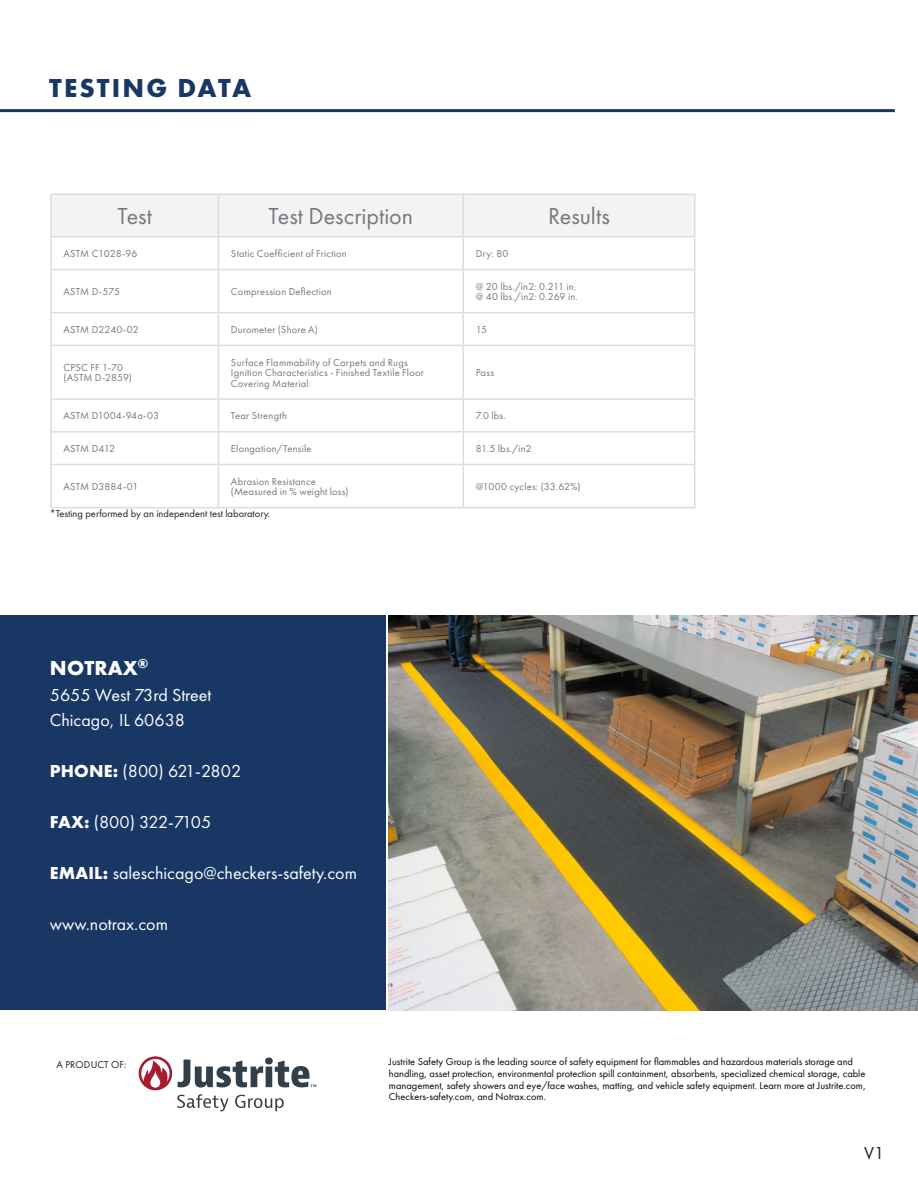
<style>
.page{position:relative;width:918px;height:1188px;background:#fff}
.page>*{position:absolute;margin:0;border:0;box-sizing:border-box;transform-origin:0 0}
.t1{font:700 27px "Futura New";letter-spacing:.08em;color:#193764}
.t2{font:24px "Futura New";color:#76787b}
.t3{font:700 21px "Futura New";letter-spacing:.01em;color:#fff}
.t4{font:18px "Futura New";color:#fff}
.t5{font:18px "Futura New";letter-spacing:-.04em;color:#fff}
.t6{font:18px "Futura New";color:#231f20}
.t7{font:10.5px/10.5px "Futura New";letter-spacing:.02em;color:#76787b}
.t8{font:10.5px "Futura New";color:#231f20}
.t9{font:10.5px "Futura New";color:#76787b}
.t10{font:10.5px "Futura New";letter-spacing:-.01em;color:#76787b}
.t11{font:10.35px/11.9px "Futura New";color:#050605}
.t12{font:10.35px "Futura New";letter-spacing:.01em;color:#231f20}
.s1{font-weight:700}
</style>
<div class="page">
<img style="left:388px;top:616px;width:530px;height:394px">
<div style="left:0;top:616px;width:386px;height:394px;background:#193764"></div>
<svg style="left:138px;top:1056px;width:178px;height:55px"></svg>
<div style="left:51px;top:194px;width:167px;height:43px;background:#f3f3f5"></div>
<div style="left:218px;top:194px;width:245px;height:43px;background:#f3f3f5"></div>
<div style="left:463px;top:194px;width:232px;height:43px;background:#f3f3f5"></div>
<hr style="left:50px;top:194px;width:168px;height:1px;background:#dbddde">
<hr style="left:50px;top:195px;width:2px;height:41px;background:#dbddde">
<hr style="left:463px;top:194px;width:233px;height:1px;background:#dbddde">
<hr style="left:694px;top:195px;width:2px;height:41px;background:#dbddde">
<hr style="left:50px;top:236px;width:168px;height:2px;background:#dbddde">
<hr style="left:50px;top:238px;width:2px;height:31px;background:#dbddde">
<hr style="left:218px;top:236px;width:245px;height:2px;background:#dbddde">
<hr style="left:218px;top:238px;width:1px;height:31px;background:#dbddde">
<hr style="left:463px;top:236px;width:233px;height:2px;background:#dbddde">
<hr style="left:463px;top:238px;width:1px;height:31px;background:#dbddde">
<hr style="left:694px;top:238px;width:2px;height:31px;background:#dbddde">
<hr style="left:50px;top:269px;width:168px;height:1px;background:#dbddde">
<hr style="left:50px;top:270px;width:2px;height:42px;background:#dbddde">
<hr style="left:218px;top:269px;width:245px;height:1px;background:#dbddde">
<hr style="left:218px;top:270px;width:1px;height:42px;background:#dbddde">
<hr style="left:463px;top:269px;width:233px;height:1px;background:#dbddde">
<hr style="left:463px;top:270px;width:1px;height:42px;background:#dbddde">
<hr style="left:694px;top:270px;width:2px;height:42px;background:#dbddde">
<hr style="left:50px;top:312px;width:168px;height:1px;background:#dbddde">
<hr style="left:50px;top:313px;width:2px;height:32px;background:#dbddde">
<hr style="left:218px;top:312px;width:245px;height:1px;background:#dbddde">
<hr style="left:218px;top:313px;width:1px;height:32px;background:#dbddde">
<hr style="left:463px;top:312px;width:233px;height:1px;background:#dbddde">
<hr style="left:463px;top:313px;width:1px;height:32px;background:#dbddde">
<hr style="left:694px;top:313px;width:2px;height:32px;background:#dbddde">
<hr style="left:50px;top:345px;width:168px;height:1px;background:#dbddde">
<hr style="left:50px;top:346px;width:2px;height:52px;background:#dbddde">
<hr style="left:218px;top:345px;width:245px;height:1px;background:#dbddde">
<hr style="left:218px;top:346px;width:1px;height:52px;background:#dbddde">
<hr style="left:463px;top:345px;width:233px;height:1px;background:#dbddde">
<hr style="left:463px;top:346px;width:1px;height:52px;background:#dbddde">
<hr style="left:694px;top:346px;width:2px;height:52px;background:#dbddde">
<hr style="left:50px;top:398px;width:168px;height:2px;background:#dbddde">
<hr style="left:50px;top:400px;width:2px;height:31px;background:#dbddde">
<hr style="left:218px;top:398px;width:245px;height:2px;background:#dbddde">
<hr style="left:218px;top:400px;width:1px;height:31px;background:#dbddde">
<hr style="left:463px;top:398px;width:233px;height:2px;background:#dbddde">
<hr style="left:463px;top:400px;width:1px;height:31px;background:#dbddde">
<hr style="left:694px;top:400px;width:2px;height:31px;background:#dbddde">
<hr style="left:50px;top:431px;width:168px;height:2px;background:#dbddde">
<hr style="left:50px;top:433px;width:2px;height:31px;background:#dbddde">
<hr style="left:218px;top:431px;width:245px;height:2px;background:#dbddde">
<hr style="left:218px;top:433px;width:1px;height:31px;background:#dbddde">
<hr style="left:463px;top:431px;width:233px;height:2px;background:#dbddde">
<hr style="left:463px;top:433px;width:1px;height:31px;background:#dbddde">
<hr style="left:694px;top:433px;width:2px;height:31px;background:#dbddde">
<hr style="left:50px;top:464px;width:168px;height:1px;background:#dbddde">
<hr style="left:50px;top:465px;width:2px;height:42px;background:#dbddde">
<hr style="left:218px;top:464px;width:245px;height:1px;background:#dbddde">
<hr style="left:218px;top:465px;width:1px;height:42px;background:#dbddde">
<hr style="left:463px;top:464px;width:233px;height:1px;background:#dbddde">
<hr style="left:463px;top:465px;width:1px;height:42px;background:#dbddde">
<hr style="left:694px;top:465px;width:2px;height:42px;background:#dbddde">
<hr style="left:50px;top:507px;width:168px;height:1px;background:#dbddde">
<hr style="left:218px;top:507px;width:245px;height:1px;background:#dbddde">
<hr style="left:463px;top:507px;width:233px;height:1px;background:#dbddde">
<hr style="left:218px;top:195px;width:1px;height:41px;background:#dbddde">
<hr style="left:218px;top:194px;width:245px;height:1px;background:#dbddde">
<hr style="left:463px;top:195px;width:1px;height:41px;background:#dbddde">
<hr style="left:0;top:109px;width:895px;height:3px;background:#193764">
<p class="t1" style="left:49px;top:70px;width:204px">TESTING DATA</p>
<p class="t2" style="left:118px;top:202px;width:36px">Test</p>
<p class="t2" style="left:269px;top:202px;width:146px">Test Description</p>
<p class="t2" style="left:548px;top:202px;width:63px">Results</p>
<p class="t10" style="left:63px;top:247px;width:75px">ASTM C1028-96</p>
<p class="t7" style="left:231px;top:248px;width:117px">Static Coefficient of Friction</p>
<p class="t7" style="left:476px;top:248px;width:34px">Dry: 80</p>
<p class="t7" style="left:63px;top:286px;width:58px">ASTM D-575</p>
<p class="t7" style="left:231px;top:286px;width:102px">Compression Deflection</p>
<p class="t7" style="left:476px;top:281px;width:102px">@ 20 lbs./in2: 0.211 in.</p>
<p class="t7" style="left:476px;top:291px;width:104px">@ 40 lbs./in2: 0.269 in.</p>
<p class="t7" style="left:63px;top:324px;width:77px">ASTM D2240-02</p>
<p class="t7" style="left:231px;top:324px;width:89px">Durometer (Shore A)</p>
<p class="t7" style="left:476px;top:324px;width:13px">15</p>
<p class="t7" style="left:63px;top:362px;width:61px">CPSC FF 1-70</p>
<p class="t9" style="left:63px;top:372px;width:70px">(ASTM D-2859)</p>
<p class="t7" style="left:231px;top:357px;width:178px">Surface Flammability of Carpets and Rugs</p>
<p class="t7" style="left:231px;top:367px;width:194px">Ignition Characteristics - Finished Textile Floor<br>Covering Material</p>
<p class="t7" style="left:476px;top:367px;width:20px">Pass</p>
<p class="t7" style="left:63px;top:410px;width:97px">ASTM D1004-94a-03</p>
<p class="t7" style="left:231px;top:410px;width:58px">Tear Strength</p>
<p class="t7" style="left:476px;top:410px;width:32px">7.0 lbs.</p>
<p class="t9" style="left:63px;top:442px;width:53px">ASTM D412</p>
<p class="t7" style="left:231px;top:443px;width:82px">Elongation/Tensile</p>
<p class="t7" style="left:476px;top:443px;width:58px">81.5 lbs./in2</p>
<p class="t7" style="left:63px;top:481px;width:76px">ASTM D3884-01</p>
<p class="t7" style="left:231px;top:476px;width:86px">Abrasion Resistance</p>
<p class="t7" style="left:231px;top:486px;width:119px">(Measured in % weight loss)</p>
<p class="t7" style="left:476px;top:481px;width:106px">@1000 cycles: (33.62%)</p>
<p class="t8" style="left:50px;top:508px;width:222px">*Testing performed by an independent test laboratory.</p>
<p class="t3" style="left:50px;top:655px;width:100px">NOTRAX<sup>®</sup></p>
<p class="t4" style="left:50px;top:684px;width:163px">5655 West 73rd Street</p>
<p class="t4" style="left:50px;top:710px;width:137px">Chicago, IL 60638</p>
<p class="t4" style="left:50px;top:761px;width:193px"><span class="s1">PHONE:</span> (800) 621-2802</p>
<p class="t5" style="left:50px;top:812px;width:163px"><span class="s1">FAX:</span> (800) 322-7105</p>
<p class="t4" style="left:50px;top:863px;width:309px"><span class="s1">EMAIL:</span> saleschicago@checkers-safety.com</p>
<p class="t4" style="left:50px;top:914px;width:120px">www.notrax.com</p>
<p class="t12" style="left:56px;top:1059px;width:72px">A PRODUCT OF:</p>
<p class="t11" style="left:389px;top:1055px;width:478px">Justrite Safety Group is the leading source of safety equipment for flammables and hazardous materials storage and handling, asset protection, environmental protection spill containment, absorbents, specialized chemical storage, cable management, safety showers and eye/face washes, matting, and vehicle safety equipment. Learn more at Justrite.com, Checkers-safety.com, and Notrax.com.</p>
<p class="t6" style="left:864px;top:1142px;width:22px">V1</p>
</div>
